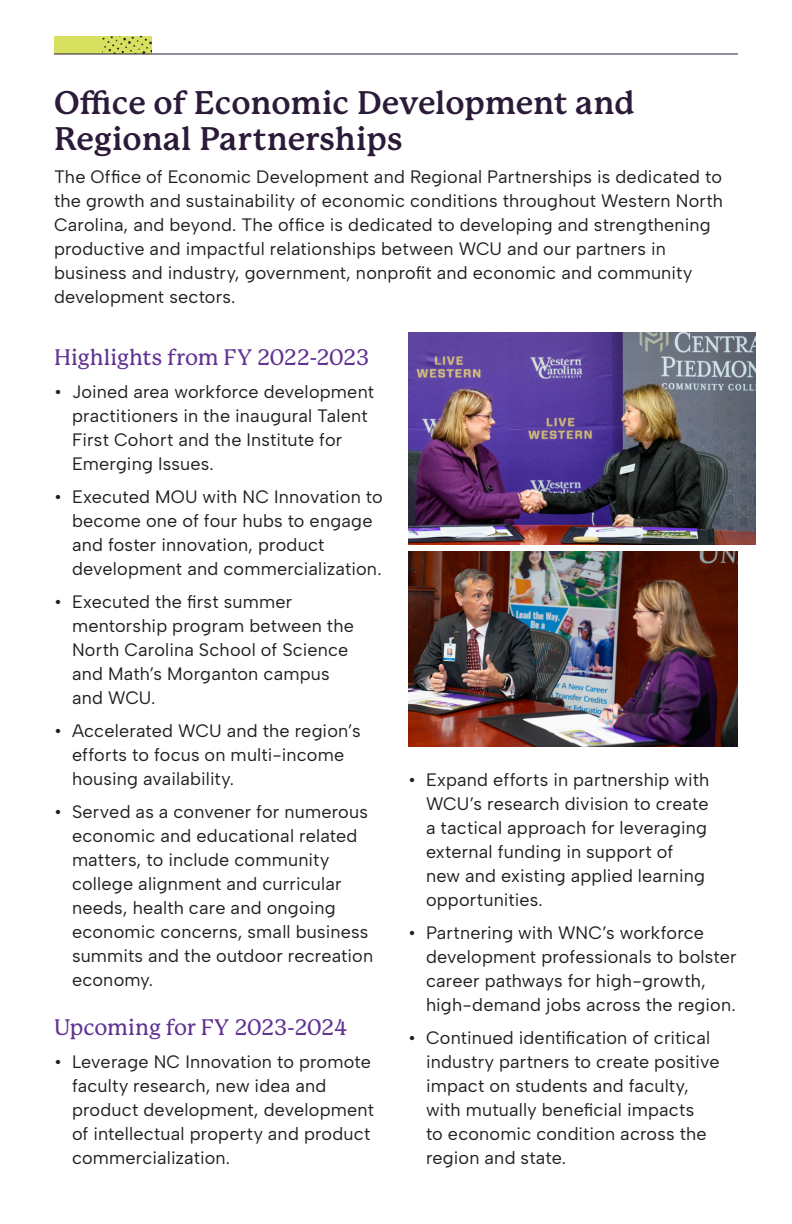
<style>
.page{position:relative;width:792px;height:1224px;background:#fff}
.page>*{position:absolute;margin:0;border:0;box-sizing:border-box;transform-origin:0 0}
.t1{font:700 32px/36px "P22 Mackinac Pro";color:#2b1a38}
.Smaller_header{font:500 22px "P Mackinac Pro";letter-spacing:-.015em;color:#613393}
.BodyCopy{font:18px/24px "Albert Sans";letter-spacing:.01em;color:#231f20}
</style>
<div class="page">
<img style="left:408px;top:332px;width:348px;height:212px">
<div style="left:54px;top:36px;width:97px;height:18px;background:#d7e15f"></div>
<img style="left:103px;top:36px;width:48px;height:18px">
<hr style="left:54px;top:54px;width:684px;height:1px;background:#2b1a38">
<img style="left:408px;top:552px;width:330px;height:194px">
<p class="t1" style="left:54px;top:85px;width:582px">Office of Economic Development and<br>Regional Partnerships</p>
<p class="BodyCopy" style="left:54px;top:165px;width:671px">The Office of Economic Development and Regional Partnerships is dedicated to the growth and sustainability of economic conditions throughout Western North Carolina, and beyond. The office is dedicated to developing and strengthening productive and impactful relationships between WCU and our partners in business and industry, government, nonprofit and economic and community development sectors.</p>
<p class="Smaller_header" style="left:54px;top:345px;width:317px">Highlights from FY 2022-2023</p>
<p class="BodyCopy" style="left:72px;top:380px;width:304px;text-indent:-18px">• Joined area workforce development practitioners in the inaugural Talent<br>First Cohort and the Institute for<br>Emerging Issues.</p>
<p class="BodyCopy" style="left:72px;top:485px;width:312px;text-indent:-18px">• Executed MOU with NC Innovation to become one of four hubs to engage and foster innovation, product development and commercialization.</p>
<p class="BodyCopy" style="left:72px;top:590px;width:283px;text-indent:-18px">• Executed the first summer mentorship program between the<br>North Carolina School of Science and Math’s Morganton campus and WCU.</p>
<p class="BodyCopy" style="left:72px;top:719px;width:290px;text-indent:-18px">• Accelerated WCU and the region’s efforts to focus on multi-income housing availability.</p>
<p class="BodyCopy" style="left:72px;top:800px;width:303px;text-indent:-18px">• Served as a convener for numerous economic and educational related matters, to include community college alignment and curricular needs, health care and ongoing economic concerns, small business summits and the outdoor recreation economy.</p>
<p class="Smaller_header" style="left:54px;top:1015px;width:295px">Upcoming for FY 2023-2024</p>
<p class="BodyCopy" style="left:72px;top:1050px;width:304px;text-indent:-18px">• Leverage NC Innovation to promote faculty research, new idea and product development, development of intellectual property and product commercialization.</p>
<p class="BodyCopy" style="left:426px;top:768px;width:285px;text-indent:-18px">• Expand efforts in partnership with<br>WCU’s research division to create a tactical approach for leveraging external funding in support of new and existing applied learning opportunities.</p>
<p class="BodyCopy" style="left:426px;top:921px;width:312px;text-indent:-18px">• Partnering with WNC’s workforce development professionals to bolster career pathways for high-growth, high-demand jobs across the region.</p>
<p class="BodyCopy" style="left:426px;top:1026px;width:295px;text-indent:-18px">• Continued identification of critical industry partners to create positive impact on students and faculty, with mutually beneficial impacts<br>to economic condition across the region and state.</p>
</div>
